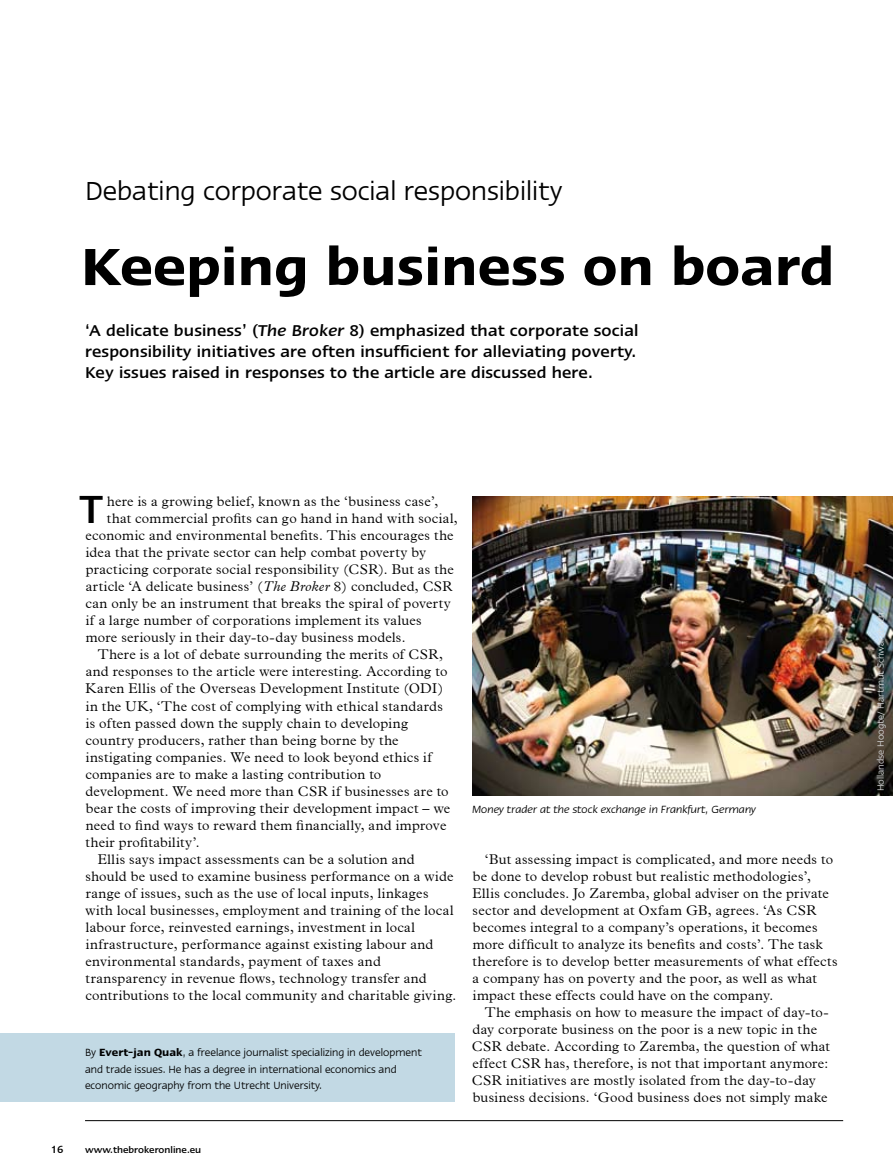
<style>
.page{position:relative;width:893px;height:1170px;background:#fff}
.page>*{position:absolute;margin:0;border:0;box-sizing:border-box;transform-origin:0 0}
.t1{font:600 60px "Linotype Ergo";color:#000}
.t2{font:500 45.15px "Linotype Ergo";color:#000}
.t3{font:30px "Linotype Ergo";color:#000}
.t4{font:500 18px/21px "Linotype Ergo";letter-spacing:.01em;color:#000}
.t5{font:300 14.1px/17px "Plantin";letter-spacing:.02em;color:#000}
.t6{font:12px/16.5px "Linotype Ergo";color:#000}
.t7{font:italic 12px "Linotype Ergo";color:#000}
.t8{font:500 12px "Linotype Ergo";color:#000}
.t9{font:10.5px "Linotype Ergo";color:#d9dadb}
.t10{font:500 10.5px "Linotype Ergo";color:#000}
.s1{font-style:italic}
.s2{font-weight:600}
</style>
<div class="page">
<hr style="left:85px;top:1120px;width:758px;height:1px;background:#000">
<div style="left:0;top:1033px;width:455px;height:68px;background:#c2d9e4"></div>
<img style="left:472px;top:496px;width:421px;height:299px">
<h3 class="t3" style="left:85px;top:174px;width:479px">Debating corporate social responsibility</h3>
<h1 class="t1" style="left:81px;top:235px;width:755px">Keeping business on board</h1>
<p class="t4" style="left:85px;top:319px;width:555px">‘A delicate business’ (<span class="s1">The Broker</span> 8) emphasized that corporate social responsibility initiatives are often insufficient for alleviating poverty.<br>Key issues raised in responses to the article are discussed here.</p>
<h2 class="t2" style="left:79px;top:485px;width:25px">T</h2>
<p class="t5" style="left:107px;top:493px;width:332px">here is a growing belief, known as the ‘business case’,</p>
<p class="t5" style="left:107px;top:510px;width:352px">that commercial profits can go hand in hand with social,</p>
<p class="t5" style="left:85px;top:527px;width:370px">economic and environmental benefits. This encourages the</p>
<p class="t5" style="left:86px;top:544px;width:342px">idea that the private sector can help combat poverty by</p>
<p class="t5" style="left:86px;top:561px;width:370px">practicing corporate social responsibility (CSR). But as the</p>
<p class="t5" style="left:86px;top:578px;width:369px">article ‘A delicate business’ (<span class="s1">The Broker</span> 8) concluded, CSR</p>
<p class="t5" style="left:85px;top:595px;width:367px">can only be an instrument that breaks the spiral of poverty</p>
<p class="t5" style="left:86px;top:612px;width:337px">if a large number of corporations implement its values</p>
<p class="t5" style="left:86px;top:629px;width:321px">more seriously in their day-to-day business models.</p>
<p class="t5" style="left:98px;top:646px;width:347px">There is a lot of debate surrounding the merits of CSR,</p>
<p class="t5" style="left:86px;top:663px;width:363px">and responses to the article were interesting. According to</p>
<p class="t5" style="left:85px;top:680px;width:360px">Karen Ellis of the Overseas Development Institute (ODI)</p>
<p class="t5" style="left:86px;top:697px;width:359px">in the UK, ‘The cost of complying with ethical standards</p>
<p class="t5" style="left:86px;top:714px;width:324px">is often passed down the supply chain to developing</p>
<p class="t5" style="left:85px;top:731px;width:315px">country produc-ers, rather than being borne by the</p>
<p class="t5" style="left:86px;top:748px;width:348px">instigating companies. We need to look beyond ethics if</p>
<p class="t5" style="left:85px;top:765px;width:297px">companies are to make a lasting contribution to</p>
<p class="t5" style="left:85px;top:782px;width:365px">development. We need more than CSR if businesses are to</p>
<p class="t5" style="left:86px;top:799px;width:366px">bear the costs of improving their development impact – we</p>
<p class="t5" style="left:86px;top:816px;width:362px">need to find ways to reward them financially, and improve</p>
<p class="t5" style="left:86px;top:833px;width:116px">their profitability’.</p>
<p class="t5" style="left:98px;top:850px;width:318px">Ellis says impact assessments can be a solution and</p>
<p class="t5" style="left:86px;top:867px;width:369px">should be used to examine business performance on a wide</p>
<p class="t5" style="left:86px;top:884px;width:344px">range of issues, such as the use of local inputs, linkages</p>
<p class="t5" style="left:86px;top:901px;width:369px">with local businesses, employment and training of the local</p>
<p class="t5" style="left:86px;top:918px;width:331px">labour force, reinvested earnings, investment in local</p>
<p class="t5" style="left:86px;top:935px;width:349px">infrastructure, performance against existing labour and</p>
<p class="t5" style="left:85px;top:952px;width:297px">environmental standards, payment of taxes and</p>
<p class="t5" style="left:86px;top:969px;width:343px">transparency in revenue flows, technology transfer and</p>
<p class="t5" style="left:85px;top:986px;width:372px">contributions to the local community and charitable giving.</p>
<p class="t6" style="left:85px;top:1043px;width:338px">By <span class="s2">Evert-jan Quak</span>, a freelance journalist specializing in development and trade issues. He has a degree in international economics and economic geography from the Utrecht University.</p>
<p class="t7" style="left:472px;top:802px;width:285px">Money trader at the stock exchange in Frankfurt, Germany</p>
<p class="t5" style="left:472px;top:850px;width:367px;text-indent:12px">‘But assessing impact is complicated, and more needs to be done to develop robust but realistic methodologies’, Ellis concludes. Jo Zaremba, global adviser on the private sector and development at Oxfam GB, agrees. ‘As CSR becomes integral to a company’s operations, it becomes more difficult to analyze its benefits and costs’. The task therefore is to develop better measurements of what effects a company has on poverty and the poor, as well as what impact these effects could have on the company.</p>
<p class="t5" style="left:472px;top:1003px;width:359px;text-indent:13px">The emphasis on how to measure the impact of day-to&shy;day corporate business on the poor is a new topic in the CSR debate. According to Zaremba, the question of what effect CSR has, therefore, is not that important anymore:<br>CSR initiatives are mostly isolated from the day-to-day business decisions. ‘Good business does not simply make</p>
<p class="t8" style="left:51px;top:1142px;width:13px">16</p>
<p class="t10" style="left:85px;top:1144px;width:118px">www.thebrokeronline.eu</p>
<p class="t9" style="left:875px;top:791px;width:180px;rotate:-90deg">Hollandse Hoogte/ Hartmut Schwarzbach</p>
</div>
